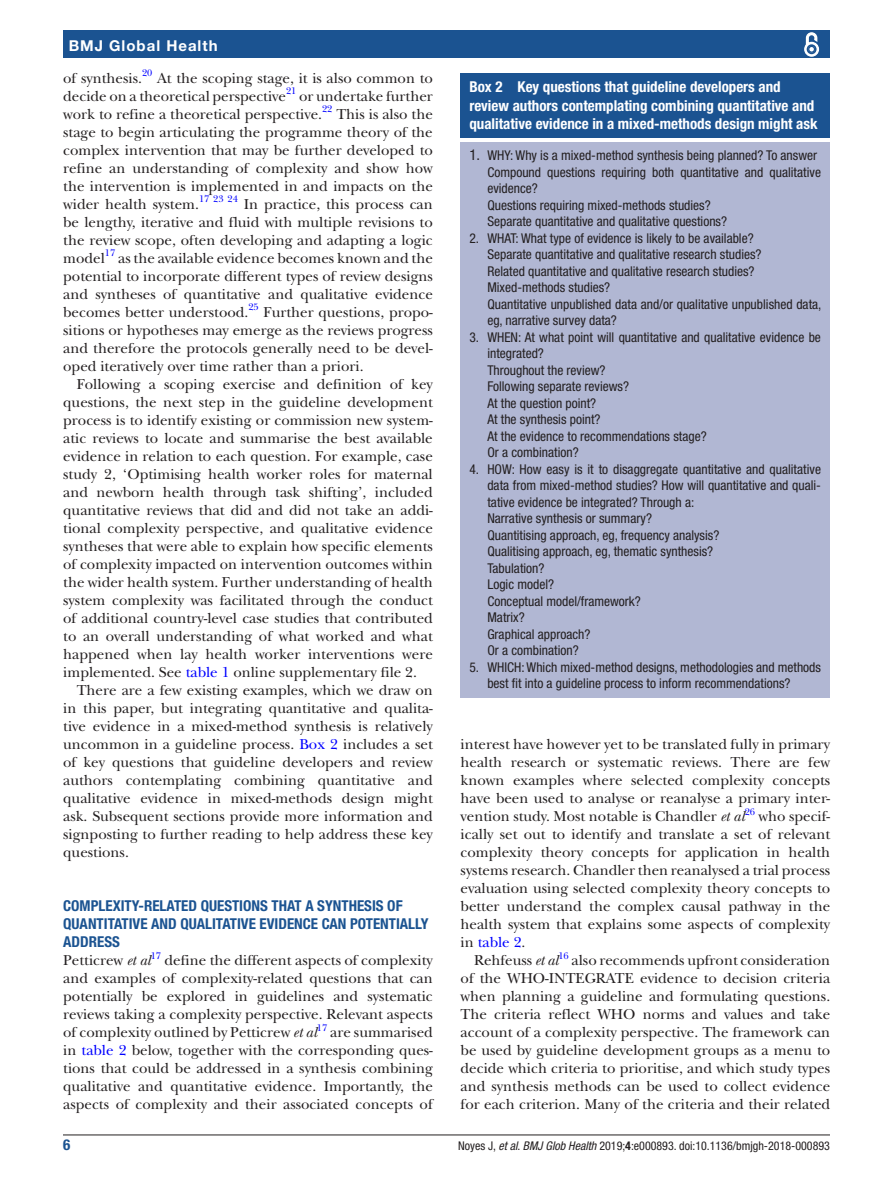
<style>
.page{position:relative;width:893px;height:1191px;background:#fff}
.page>*{position:absolute;margin:0;border:0;box-sizing:border-box;transform-origin:0 0}
.t1{font:15px/18px "New Baskerville";color:#231f20;text-align:justify}
.t2{font:700 condensed 15px/18px "Helvetica Neue LT Std";color:#fff}
.t3{font:700 condensed 15px "Helvetica Neue LT Std";color:#1b5391}
.t4{font:700 15px "Helvetica Neue LT Std";letter-spacing:.065em;color:#fff}
.t5{font:condensed 13.5px/16.5px "Helvetica Neue LT Std";color:#231f20}
.t6{font:condensed 12px "Helvetica Neue LT Std";color:#231f20}
.t7{font:9.9px "New Baskerville";color:#00f}
.s1{color:#00f}
.s2{font-style:italic}
.s3{font-size:15px}
.s4{font-weight:700}
</style>
<div class="page">
<hr style="left:63px;top:1134px;width:767px;height:1px;background:#231f20">
<div style="left:63px;top:31px;width:767px;height:27px;background:#1b5391"></div>
<svg style="left:804px;top:32px;width:16px;height:25px"></svg>
<div style="left:808px;top:46px;width:7px;height:7px;border:1px solid #1b5391;border-radius:50%"></div>
<div style="left:460px;top:73px;width:370px;height:64px;background:#1b5391"></div>
<div style="left:460px;top:142px;width:370px;height:555px;background:#b1b7d3"></div>
<p class="t4" style="left:69px;top:36px;width:150px">BMJ Global Health</p>
<p class="t1" style="left:63px;top:69px;width:80px">of synthesis.</p>
<p class="t7" style="left:142px;top:67px;width:12px">20</p>
<p class="t1" style="left:63px;top:69px;width:371px;text-indent:94px">At the scoping stage, it is also common to decide on a theoretical perspective</p>
<p class="t7" style="left:286px;top:85px;width:12px">21</p>
<p class="t1" style="left:63px;top:87px;width:371px;text-indent:236px">or undertake further work to refine a theoretical perspective.</p>
<p class="t7" style="left:322px;top:103px;width:12px">22</p>
<p class="t1" style="left:63px;top:105px;width:371px;text-indent:273px">This is also the stage to begin articulating the programme theory of the complex intervention that may be further developed to refine an understanding of complexity and show how the intervention is implemented in and impacts on the wider health system.</p>
<p class="t7" style="left:199px;top:193px;width:40px">17 23 24</p>
<p class="t1" style="left:63px;top:195px;width:371px;text-indent:181px">In practice, this process can be lengthy, iterative and fluid with multiple revisions to the review scope, often developing and adapting a logic model</p>
<p class="t7" style="left:105px;top:247px;width:12px">17</p>
<p class="t1" style="left:63px;top:249px;width:371px;text-indent:55px">as the available evidence becomes known and the potential to incorporate different types of review designs and syntheses of quantitative and qualitative evidence becomes better understood.</p>
<p class="t7" style="left:248px;top:301px;width:12px">25</p>
<p class="t1" style="left:63px;top:303px;width:371px;text-indent:200px">Further questions, propo&shy;sitions or hypotheses may emerge as the reviews progress and therefore the protocols generally need to be devel&shy;oped iteratively over time rather than a priori.</p>
<p class="t1" style="left:63px;top:375px;width:371px;text-indent:14px">Following a scoping exercise and definition of key questions, the next step in the guideline development process is to identify existing or commission new system&shy;atic reviews to locate and summarise the best available evidence in relation to each question. For example, case study 2, ‘Optimising health worker roles for maternal and newborn health through task shifting’, included quantitative reviews that did and did not take an addi&shy;tional complexity perspective, and qualitative evidence syntheses that were able to explain how specific elements of complexity impacted on intervention outcomes within the wider health system. Further understanding of health system complexity was facilitated through the conduct of additional country-level case studies that contributed to an overall understanding of what worked and what happened when lay health worker interventions were implemented. See <span class="s1">table 1</span> online supplementary file 2.</p>
<p class="t1" style="left:63px;top:681px;width:371px;text-indent:14px">There are a few existing examples, which we draw on in this paper, but integrating quantitative and qualita&shy;tive evidence in a mixed-method synthesis is relatively uncommon in a guideline process. <span class="s1">Box 2</span> includes a set of key questions that guideline developers and review authors contemplating combining quantitative and qualitative evidence in mixed-methods design might ask. Subsequent sections provide more information and signposting to further reading to help address these key questions.</p>
<p class="t3" style="left:63px;top:897px;width:217px">Complexity-related questions that</p>
<p class="t3" style="left:305px;top:897px;width:99px">a synth esis of</p>
<p class="t3" style="left:63px;top:915px;width:41px">quantitati</p>
<p class="t3" style="left:133px;top:915px;width:86px">ve and qualitati</p>
<p class="t3" style="left:241px;top:915px;width:189px">ve evidence can potentially</p>
<p class="t3" style="left:63px;top:933px;width:50px">address</p>
<p class="t1" style="left:63px;top:951px;width:89px">Petticrew <span class="s2">et al</span></p>
<p class="t7" style="left:151px;top:949px;width:12px">17</p>
<p class="t1" style="left:63px;top:951px;width:371px;text-indent:101px">define the different aspects of complexity and examples of complexity-related questions that can potentially be explored in guidelines and systematic reviews taking a complexity perspective. Relevant aspects of complexity outlined by Petticrew <span class="s2">et al</span><sup>17</sup> are summarised in <span class="s1">table 2</span> below, together with the corresponding ques&shy;tions that could be addressed in a synthesis combining qualitative and quantitative evidence. Importantly, the aspects of complexity and their associated concepts of</p>
<p class="t2" style="left:469px;top:78px;width:350px">Box 2 Key questions that guideline developers and review authors contemplating combining quantitative and qualitative evidence in a mixed-methods design might ask</p>
<p class="t5" style="left:487px;top:147px;width:335px;text-indent:-18px"><span class="s3">1.</span> WHY: Why is a mixed-method synthesis being planned? To answer Compound questions requiring both quantitative and qualitative evidence?<br>Questions requiring mixed-methods studies?<br>Separate quantitative and qualitative questions?</p>
<p class="t5" style="left:487px;top:230px;width:336px;text-indent:-18px">2. WHAT: What type of evidence is likely to be available?<br>Separate quantitative and qualitative research studies?<br>Related quantitative and qualitative research studies?<br>Mixed-methods studies?<br>Quantitative unpublished data and/or qualitative unpublished data, eg, narrative survey data?</p>
<p class="t5" style="left:487px;top:329px;width:335px;text-indent:-18px">3. WHEN: At what point will quantitative and qualitative evidence be integrated?<br>Throughout the review?<br>Following separate reviews?<br>At the question point?<br>At the synthesis point?<br>At the evidence to recommendations stage?<br>Or a combination?</p>
<p class="t5" style="left:487px;top:461px;width:335px;text-indent:-18px">4. HOW: How easy is it to disaggregate quantitative and qualitative data from mixed-method studies? How will quantitative and quali&shy;tative evidence be integrated? Through a:<br>Narrative synthesis or summary?<br>Quantitising approach, eg, frequency analysis?<br>Qualitising approach, eg, thematic synthesis?<br>Tabulation?<br>Logic model?<br>Conceptual model/framework?<br>Matrix?<br>Graphical approach?<br>Or a combination?</p>
<p class="t5" style="left:487px;top:658px;width:335px;text-indent:-18px">5. WHICH: Which mixed-method designs, methodologies and methods best fit into a guideline process to inform recommendations?</p>
<p class="t1" style="left:461px;top:735px;width:371px">interest have however yet to be translated fully in primary health research or systematic reviews. There are few known examples where selected complexity concepts have been used to analyse or reanalyse a primary inter&shy;vention study. Most notable is Chandler <span class="s2">et al</span><sup>26</sup> who specif&shy;ically set out to identify and translate a set of relevant complexity theory concepts for application in health systems research. Chandler then reanalysed a trial process evaluation using selected complexity theory concepts to better understand the complex causal pathway in the health system that explains some aspects of complexity in <span class="s1">table 2</span>.</p>
<p class="t1" style="left:461px;top:951px;width:371px;text-indent:14px">Rehfeuss <span class="s2">et al</span><sup>16</sup> also recommends upfront consideration of the WHO-INTEGRATE evidence to decision criteria when planning a guideline and formulating questions.<br>The criteria reflect WHO norms and values and take account of a complexity perspective. The framework can be used by guideline development groups as a menu to decide which criteria to prioritise, and which study types and synthesis methods can be used to collect evidence for each criterion. Many of the criteria and their related</p>
<p class="t3" style="left:63px;top:1135px;width:9px">6</p>
<p class="t6" style="left:458px;top:1138px;width:373px">Noyes J, <span class="s2">et al</span>. <span class="s2">BMJ Glob Health</span> 2019;<span class="s4">4</span>:e000893. doi:10.1136/bmjgh-2018-000893</p>
</div>
